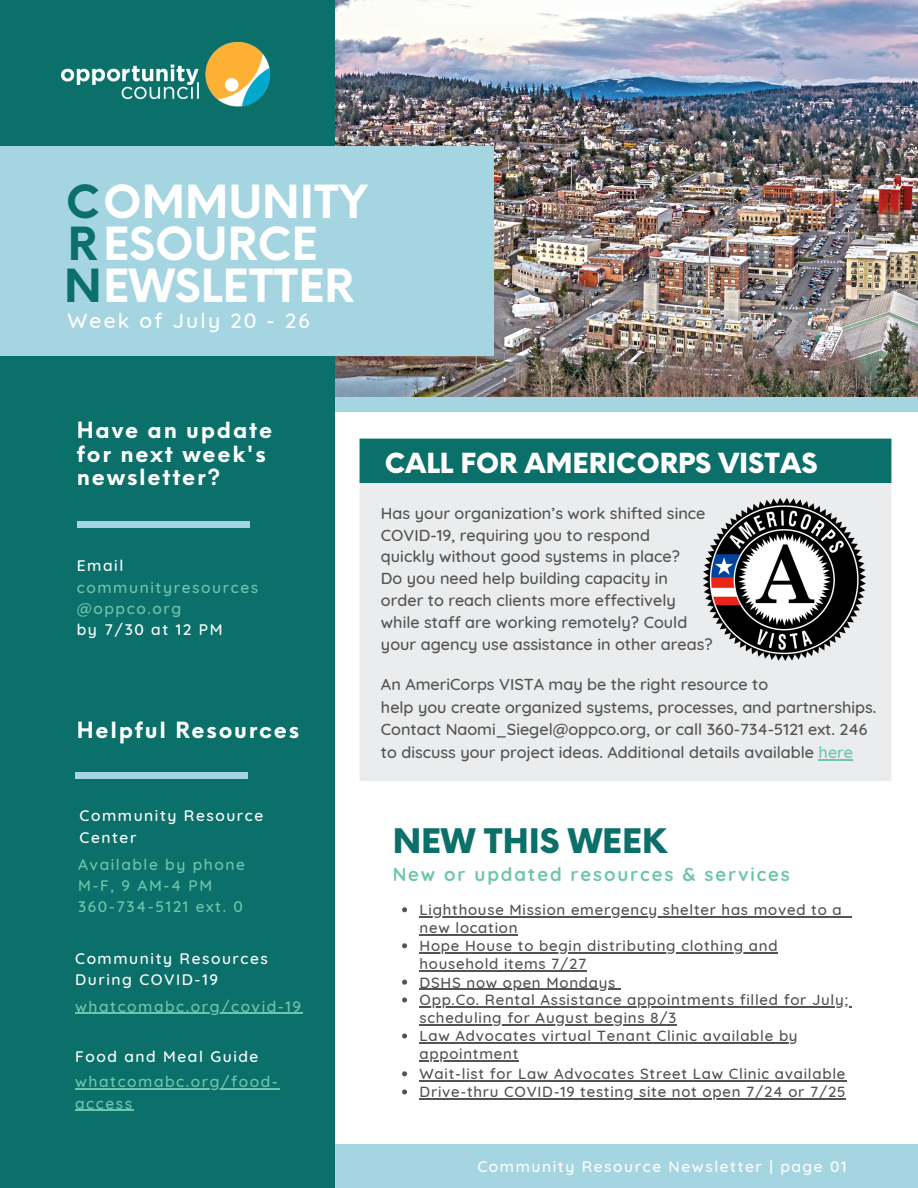
<style>
.page{position:relative;width:918px;height:1188px;background:#fff}
.page>*{position:absolute;margin:0;border:0;box-sizing:border-box;transform-origin:0 0}
.t1{font:700 44.55px/42.3px "Neue Einstellung";color:#fff}
.t2{font:900 33px "Neue Einstellung";color:#0b6f6a}
.t3{font:900 27px "Neue Einstellung";color:#fff}
.t4{font:700 21.75px/23.2px "Neue Einstellung";letter-spacing:.08em;color:#fff}
.t5{font:500 21px "Quicksand";letter-spacing:.1em;color:#fff}
.t6{font:700 18.6px "Quicksand";letter-spacing:.1em;color:#6dc6ab}
.t7{font:500 16.2px/21.9px "Quicksand";color:#545454}
.t8{font:500 15.6px/21.1px "Quicksand";letter-spacing:.1em;color:#fff}
.t9{font:500 15.6px/21.1px "Quicksand";letter-spacing:.1em;color:#6dc6ab}
.t10{font:500 15px/18px "Quicksand";letter-spacing:.05em;color:#545454}
.s1{color:#0b6f6a}
.s2{color:#6dc6ab}
</style>
<div class="page">
<div style="left:330px;top:1144px;width:588px;height:44px;background:#a5d5e1"></div>
<img style="left:335px;top:0;width:583px;height:398px">
<div style="left:0;top:398px;width:918px;height:13px;background:#a5d5e1"></div>
<div style="left:0;top:0;width:335px;height:1188px;background:#0b6f6a"></div>
<div style="left:0;top:146px;width:493px;height:209px;background:#a5d5e1"></div>
<img style="left:62px;top:42px;width:208px;height:65px">
<div style="left:75px;top:773px;width:61px;height:6px;background:#a5d5e1"></div>
<div style="left:133px;top:773px;width:61px;height:6px;background:#a5d5e1"></div>
<div style="left:188px;top:773px;width:60px;height:6px;background:#a5d5e1"></div>
<div style="left:77px;top:522px;width:61px;height:6px;background:#a5d5e1"></div>
<div style="left:135px;top:522px;width:61px;height:6px;background:#a5d5e1"></div>
<div style="left:189px;top:522px;width:61px;height:6px;background:#a5d5e1"></div>
<div style="left:360px;top:483px;width:531px;height:298px;background:#ebeced"></div>
<div style="left:360px;top:439px;width:531px;height:44px;background:#0b6f6a"></div>
<img style="left:703px;top:498px;width:162px;height:162px">
<hr style="left:75px;top:1013px;width:228px;height:1px;background:#6dc6ab">
<hr style="left:75px;top:1088px;width:204px;height:1px;background:#6dc6ab">
<hr style="left:75px;top:1110px;width:59px;height:1px;background:#6dc6ab">
<svg style="left:402px;top:907px;width:5px;height:5px"></svg>
<hr style="left:420px;top:916px;width:422px;height:1px;background:#545454">
<hr style="left:420px;top:934px;width:98px;height:1px;background:#545454">
<svg style="left:402px;top:943px;width:5px;height:5px"></svg>
<hr style="left:420px;top:952px;width:358px;height:1px;background:#545454">
<hr style="left:420px;top:970px;width:158px;height:1px;background:#545454">
<hr style="left:819px;top:759px;width:34px;height:1px;background:#6dc6ab">
<svg style="left:402px;top:980px;width:5px;height:5px"></svg>
<hr style="left:420px;top:989px;width:196px;height:1px;background:#545454">
<svg style="left:402px;top:997px;width:5px;height:5px"></svg>
<hr style="left:420px;top:1006px;width:429px;height:1px;background:#545454">
<hr style="left:420px;top:1024px;width:257px;height:1px;background:#545454">
<svg style="left:402px;top:1033px;width:5px;height:5px"></svg>
<hr style="left:420px;top:1042px;width:378px;height:1px;background:#545454">
<hr style="left:420px;top:1060px;width:99px;height:1px;background:#545454">
<svg style="left:402px;top:1071px;width:5px;height:5px"></svg>
<hr style="left:420px;top:1080px;width:365px;height:1px;background:#545454">
<hr style="left:785px;top:1080px;width:61px;height:1px;background:#545454">
<svg style="left:402px;top:1089px;width:5px;height:5px"></svg>
<hr style="left:420px;top:1098px;width:426px;height:1px;background:#545454">
<h1 class="t1" style="left:64px;top:176px;width:305px"><span class="s1">C</span>OMMUNITY<br><span class="s1">R</span>ESOURCE<br><span class="s1">N</span>EWSLETTER</h1>
<p class="t5" style="left:68px;top:307px;width:244px">Week of July 20 - 26</p>
<h3 class="t4" style="left:77px;top:417px;width:197px">Have an update for next week's newsletter?</h3>
<p class="t8" style="left:77px;top:555px;width:48px">Email</p>
<p class="t9" style="left:77px;top:576px;width:183px">communityresources @oppco.org</p>
<p class="t8" style="left:77px;top:618px;width:147px">by 7/30 at 12 PM</p>
<h3 class="t4" style="left:77px;top:716px;width:224px">Helpful Resources</h3>
<p class="t8" style="left:80px;top:805px;width:185px">Community Resource<br>Center</p>
<p class="t9" style="left:78px;top:853px;width:168px">Available by phone<br>M-F, 9 AM-4 PM<br>360-734-5121 ext. 0</p>
<p class="t8" style="left:75px;top:948px;width:194px">Community Resources<br>During COVID-19</p>
<p class="t9" style="left:75px;top:995px;width:227px">whatcomabc.org/covid-19</p>
<p class="t8" style="left:75px;top:1046px;width:185px">Food and Meal Guide</p>
<p class="t9" style="left:75px;top:1071px;width:204px">whatcomabc.org/food&shy;access</p>
<h3 class="t3" style="left:385px;top:438px;width:434px">CALL FOR AMERICORPS VISTAS</h3>
<p class="t7" style="left:381px;top:502px;width:333px">Has your organization’s work shifted since COVID-19, requiring you to respond<br>quickly without good systems in place?<br>Do you need help building capacity in order to reach clients more effectively while staff are working remotely? Could your agency use assistance in other areas?</p>
<p class="t7" style="left:381px;top:673px;width:497px;line-height:22.5px">An AmeriCorps VISTA may be the right resource to<br>help you create organized systems, processes, and partnerships.<br>Contact Naomi_Siegel@oppco.org, or call 360-734-5121 ext. 246 to discuss your project ideas. Additional details available <span class="s2">here</span></p>
<h2 class="t2" style="left:393px;top:810px;width:276px">NEW THIS WEEK</h2>
<p class="t6" style="left:393px;top:862px;width:399px">New or updated resources &amp; services</p>
<p class="t10" style="left:420px;top:901px;width:424px">Lighthouse Mission emergency shelter has moved to a new location<br>Hope House to begin distributing clothing and household items 7/27</p>
<p class="t10" style="left:420px;top:973px;width:430px">DSHS now open Mondays<br>Opp.Co. Rental Assistance appointments filled for July; scheduling for August begins 8/3<br>Law Advocates virtual Tenant Clinic available by appointment</p>
<p class="t10" style="left:420px;top:1065px;width:427px">Wait-list for Law Advocates Street Law Clinic available<br>Drive-thru COVID-19 testing site not open 7/24 or 7/25</p>
<p class="t8" style="left:477px;top:1155px;width:371px">Community Resource Newsletter | page 01</p>
</div>
